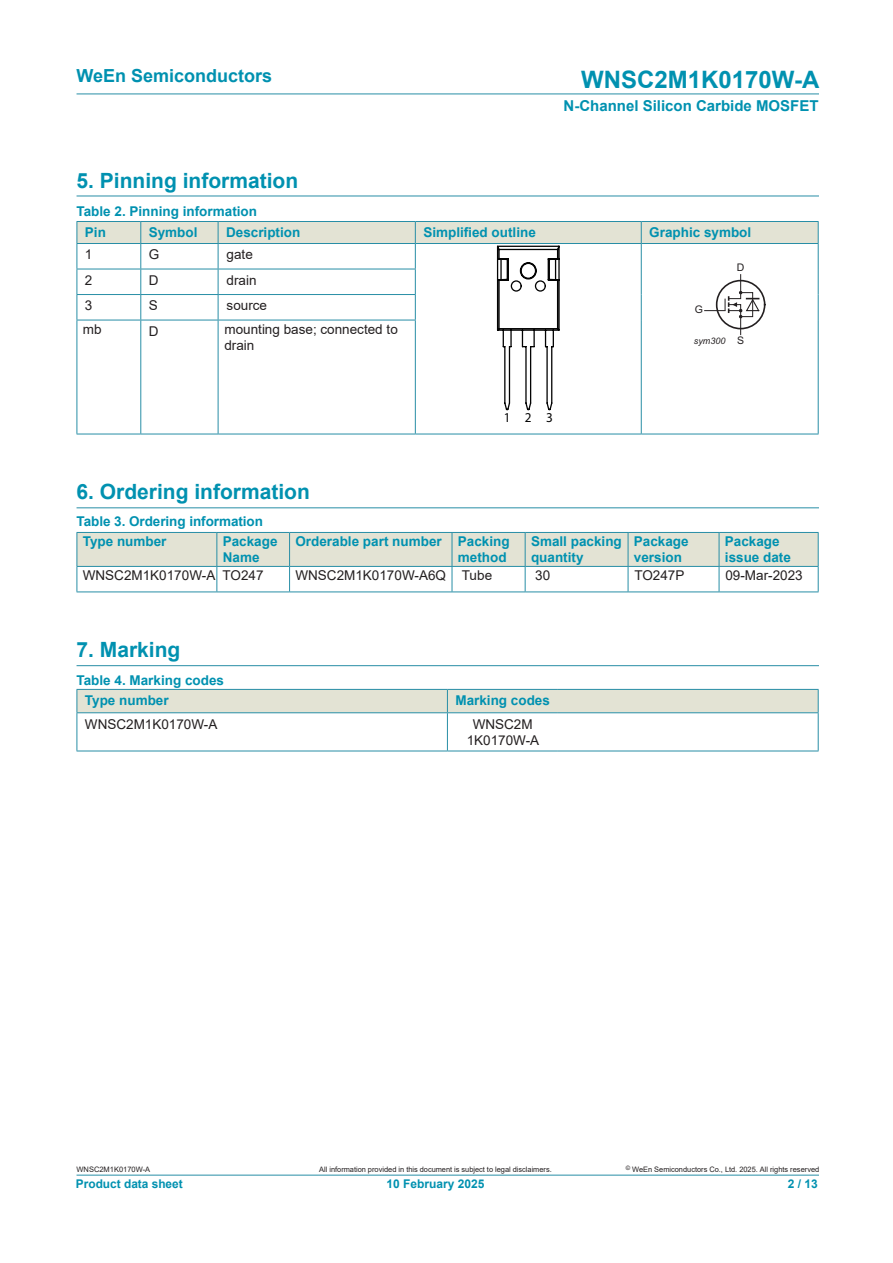
<style>
.page{position:relative;width:893px;height:1263px;background:#fff}
.page>*{position:absolute;margin:0;border:0;box-sizing:border-box;transform-origin:0 0}
.t1{font:700 24px "Arial";color:#0091b0}
.DS1{font:700 21px "Arial";color:#0091b0}
.t2{font:700 18px "Arial";color:#0091b0}
.t3{font:700 15px "Arial";color:#0091b0}
.t4{font:700 13.5px "Arial";color:#0091b0}
.t5{font:13.5px "Arial";color:#231f20}
.t6{font:13.5px "Myriad Pro";color:#030303}
.t7{font:700 12px "Arial";color:#0091b0}
.t8{font:10.5px "Arial";color:#231f20}
.t9{font:italic 9px "Arial";color:#231f20}
.t10{font:7.5px "Arial";letter-spacing:-.005em;color:#231f20}
</style>
<div class="page">
<hr style="left:77px;top:94px;width:742px;height:1px;background:#288ea6">
<hr style="left:77px;top:1175px;width:742px;height:1px;background:#288ea6">
<hr style="left:77px;top:196px;width:742px;height:1px;background:#288ea6">
<hr style="left:77px;top:507px;width:742px;height:1px;background:#288ea6">
<hr style="left:641px;top:320px;width:1px;height:114px;background:#288ea6">
<hr style="left:818px;top:320px;width:1px;height:114px;background:#288ea6">
<hr style="left:140px;top:320px;width:1px;height:114px;background:#288ea6">
<hr style="left:218px;top:320px;width:1px;height:114px;background:#288ea6">
<hr style="left:77px;top:320px;width:1px;height:114px;background:#288ea6">
<hr style="left:415px;top:320px;width:1px;height:114px;background:#288ea6">
<hr style="left:77px;top:434px;width:64px;height:1px;background:#288ea6">
<hr style="left:141px;top:434px;width:77px;height:1px;background:#288ea6">
<hr style="left:218px;top:434px;width:197px;height:1px;background:#288ea6">
<hr style="left:415px;top:434px;width:226px;height:1px;background:#288ea6">
<hr style="left:641px;top:434px;width:178px;height:1px;background:#288ea6">
<svg style="left:77px;top:221px;width:742px;height:190px"></svg>
<div style="left:716px;top:280px;width:49px;height:49px;border:2px solid #231f20;border-radius:50%"></div>
<hr style="left:77px;top:665px;width:742px;height:1px;background:#288ea6">
<hr style="left:77px;top:751px;width:370px;height:1px;background:#288ea6">
<hr style="left:447px;top:751px;width:111px;height:1px;background:#288ea6">
<svg style="left:77px;top:689px;width:742px;height:62px"></svg>
<hr style="left:558px;top:712px;width:261px;height:1px;background:#288ea6">
<hr style="left:818px;top:713px;width:1px;height:38px;background:#288ea6">
<hr style="left:558px;top:751px;width:261px;height:1px;background:#288ea6">
<svg style="left:77px;top:532px;width:742px;height:59px"></svg>
<hr style="left:77px;top:591px;width:140px;height:1px;background:#288ea6">
<hr style="left:217px;top:591px;width:73px;height:1px;background:#288ea6">
<hr style="left:290px;top:591px;width:162px;height:1px;background:#288ea6">
<hr style="left:452px;top:591px;width:73px;height:1px;background:#288ea6">
<hr style="left:525px;top:591px;width:103px;height:1px;background:#288ea6">
<hr style="left:628px;top:591px;width:91px;height:1px;background:#288ea6">
<hr style="left:719px;top:591px;width:100px;height:1px;background:#288ea6">
<h3 class="t2" style="left:77px;top:63px;width:197px">WeEn Semiconductors</h3>
<h1 class="t1" style="left:581px;top:62px;width:240px">WNSC2M1K0170W-A</h1>
<p class="t3" style="left:563px;top:95px;width:257px">N-Channel Silicon Carbide MOSFET</p>
<p class="DS1" style="left:77px;top:166px;width:223px">5. Pinning information</p>
<p class="t4" style="left:77px;top:202px;width:182px">Table 2. Pinning information</p>
<p class="t4" style="left:85px;top:223px;width:23px">Pin</p>
<p class="t4" style="left:149px;top:223px;width:50px">Symbol</p>
<p class="t4" style="left:226px;top:223px;width:76px">Description</p>
<p class="t4" style="left:423px;top:223px;width:114px">Simplified outline</p>
<p class="t4" style="left:649px;top:223px;width:104px">Graphic symbol</p>
<p class="t5" style="left:85px;top:245px;width:9px">1</p>
<p class="t5" style="left:149px;top:245px;width:12px">G</p>
<p class="t5" style="left:227px;top:245px;width:28px">gate</p>
<p class="t8" style="left:737px;top:260px;width:9px">D</p>
<p class="t5" style="left:85px;top:271px;width:9px">2</p>
<p class="t5" style="left:149px;top:271px;width:11px">D</p>
<p class="t5" style="left:227px;top:271px;width:32px">drain</p>
<p class="t5" style="left:85px;top:296px;width:9px">3</p>
<p class="t5" style="left:149px;top:296px;width:11px">S</p>
<p class="t5" style="left:227px;top:296px;width:42px">source</p>
<p class="t5" style="left:83px;top:320px;width:20px">mb</p>
<p class="t5" style="left:149px;top:322px;width:11px">D</p>
<p class="t5" style="left:224px;top:320px;width:175px">mounting base; connected to</p>
<p class="t5" style="left:224px;top:336px;width:32px">drain</p>
<p class="t8" style="left:695px;top:302px;width:10px">G</p>
<p class="t9" style="left:694px;top:335px;width:33px">sym300</p>
<p class="t8" style="left:737px;top:333px;width:9px">S</p>
<p class="t6" style="left:504px;top:409px;width:51px">123</p>
<p class="DS1" style="left:77px;top:476px;width:235px">6. Ordering information</p>
<p class="t4" style="left:77px;top:512px;width:188px">Table 3. Ordering information</p>
<p class="t4" style="left:83px;top:532px;width:85px">Type number</p>
<p class="t4" style="left:223px;top:532px;width:56px">Package</p>
<p class="t4" style="left:223px;top:548px;width:38px">Name</p>
<p class="t4" style="left:295px;top:532px;width:148px">Orderable part number</p>
<p class="t4" style="left:458px;top:532px;width:53px">Packing</p>
<p class="t4" style="left:458px;top:548px;width:50px">method</p>
<p class="t4" style="left:531px;top:532px;width:92px">Small packing</p>
<p class="t4" style="left:531px;top:548px;width:54px">quantity</p>
<p class="t4" style="left:634px;top:532px;width:56px">Package</p>
<p class="t4" style="left:634px;top:548px;width:50px">version</p>
<p class="t4" style="left:725px;top:532px;width:56px">Package</p>
<p class="t4" style="left:725px;top:548px;width:68px">issue date</p>
<p class="t5" style="left:83px;top:566px;width:134px">WNSC2M1K0170W-A</p>
<p class="t5" style="left:222px;top:566px;width:43px">TO247</p>
<p class="t5" style="left:295px;top:566px;width:152px">WNSC2M1K0170W-A6Q</p>
<p class="t5" style="left:462px;top:566px;width:32px">Tube</p>
<p class="t5" style="left:535px;top:566px;width:17px">30</p>
<p class="t5" style="left:634px;top:566px;width:52px">TO247P</p>
<p class="t5" style="left:725px;top:566px;width:79px">09-Mar-2023</p>
<p class="DS1" style="left:77px;top:634px;width:105px">7. Marking</p>
<p class="t4" style="left:77px;top:671px;width:149px">Table 4. Marking codes</p>
<p class="t4" style="left:85px;top:691px;width:85px">Type number</p>
<p class="t4" style="left:455px;top:691px;width:96px">Marking codes</p>
<p class="t5" style="left:85px;top:714px;width:134px">WNSC2M1K0170W-A</p>
<p class="t5" style="left:473px;top:714px;width:61px">WNSC2M</p>
<p class="t5" style="left:467px;top:731px;width:74px">1K0170W-A</p>
<p class="t10" style="left:77px;top:1164px;width:75px">WNSC2M1K0170W-A</p>
<p class="t7" style="left:76px;top:1175px;width:108px">Product data sheet</p>
<p class="t10" style="left:319px;top:1164px;width:234px">All information provided in this document is subject to legal disclaimers.</p>
<p class="t10" style="left:626px;top:1164px;width:195px"><sup>©</sup> WeEn Semiconductors Co., Ltd. 2025. All rights reserved</p>
<p class="t7" style="left:386px;top:1175px;width:100px">10 February 2025</p>
<p class="t7" style="left:788px;top:1175px;width:32px">2 / 13</p>
</div>
